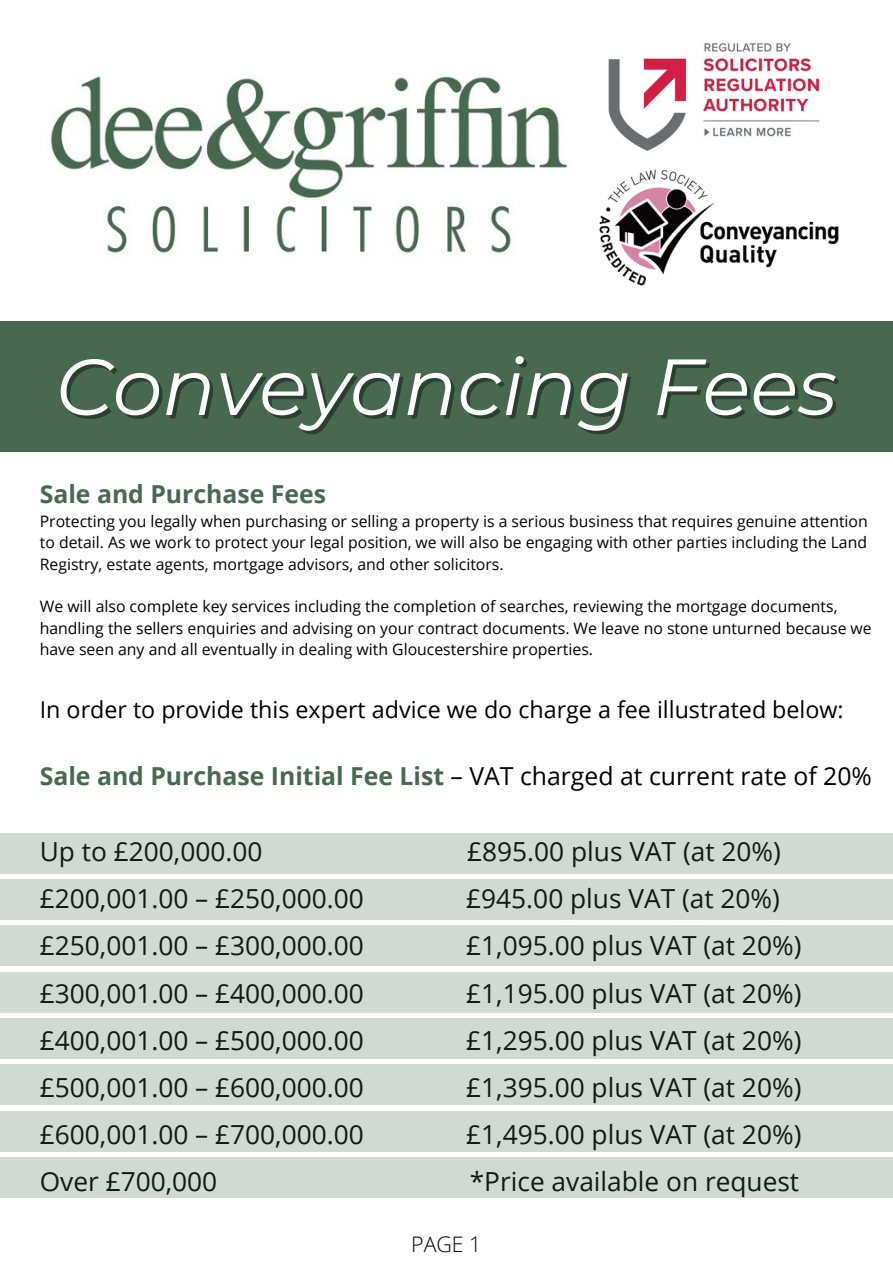
<style>
.page{position:relative;width:893px;height:1264px;background:#fff}
.page>*{position:absolute;margin:0;border:0;box-sizing:border-box;transform-origin:0 0}
.t1{font:italic 79.2px "Montserrat";color:#fff}
.t2{font:26.25px "Open Sans";color:#000}
.t3{font:700 24.75px "Open Sans";color:#496852}
.t4{font:23.25px "Open Sans";color:#000}
.t5{font:300 21.3px "Open Sans";color:#000}
.t6{font:15.75px/21.3px "Open Sans";color:#000;text-align:justify}
.s1{font-weight:400;color:#000}
</style>
<div class="page">
<img style="left:50px;top:75px;width:518px;height:178px">
<img style="left:608px;top:43px;width:212px;height:108px">
<img style="left:599px;top:169px;width:240px;height:117px">
<div style="left:0;top:321px;width:892px;height:131px;background:#496852"></div>
<div style="left:0;top:833px;width:892px;height:41px;background:#d2d9d4"></div>
<div style="left:0;top:879px;width:892px;height:40px;background:#d2d9d4"></div>
<div style="left:0;top:925px;width:892px;height:41px;background:#d2d9d4"></div>
<div style="left:0;top:971px;width:892px;height:41px;background:#d2d9d4"></div>
<div style="left:0;top:1018px;width:892px;height:40px;background:#d2d9d4"></div>
<div style="left:0;top:1064px;width:892px;height:41px;background:#d2d9d4"></div>
<div style="left:0;top:1110px;width:892px;height:41px;background:#d2d9d4"></div>
<div style="left:0;top:1157px;width:892px;height:41px;background:#d2d9d4"></div>
<p class="t1" style="left:56px;top:338px;width:782px">Conveyancing Fees</p>
<p class="t3" style="left:40px;top:477px;width:288px">Sale and Purchase Fees</p>
<p class="t6" style="left:40px;top:510px;width:829px">Protecting you legally when purchasing or selling a property is a serious business that requires genuine attention to detail. As we work to protect your legal position, we will also be engaging with other parties including the Land Registry, estate agents, mortgage advisors, and other solicitors.</p>
<p class="t6" style="left:40px;top:595px;width:833px;text-align:left">We will also complete key services including the completion of searches, reviewing the mortgage documents, handling the sellers enquiries and advising on your contract documents. We leave no stone unturned because we have seen any and all eventually in dealing with Gloucestershire properties.</p>
<p class="t4" style="left:40px;top:693px;width:805px">In order to provide this expert advice we do charge a fee illustrated below:</p>
<p class="t3" style="left:40px;top:759px;width:833px">Sale and Purchase Initial Fee List <span class="s1">– VAT charged at current rate of 20%</span></p>
<p class="t2" style="left:40px;top:832px;width:224px">Up to £200,000.00</p>
<p class="t2" style="left:467px;top:832px;width:315px">£895.00 plus VAT (at 20%)</p>
<p class="t2" style="left:40px;top:880px;width:325px">£200,001.00 – £250,000.00</p>
<p class="t2" style="left:466px;top:880px;width:315px">£945.00 plus VAT (at 20%)</p>
<p class="t2" style="left:40px;top:927px;width:325px">£250,001.00 – £300,000.00</p>
<p class="t2" style="left:466px;top:927px;width:336px">£1,095.00 plus VAT (at 20%)</p>
<p class="t2" style="left:40px;top:974px;width:325px">£300,001.00 – £400,000.00</p>
<p class="t2" style="left:466px;top:974px;width:336px">£1,195.00 plus VAT (at 20%)</p>
<p class="t2" style="left:40px;top:1021px;width:325px">£400,001.00 – £500,000.00</p>
<p class="t2" style="left:466px;top:1021px;width:336px">£1,295.00 plus VAT (at 20%)</p>
<p class="t2" style="left:40px;top:1068px;width:325px">£500,001.00 – £600,000.00</p>
<p class="t2" style="left:466px;top:1068px;width:336px">£1,395.00 plus VAT (at 20%)</p>
<p class="t2" style="left:40px;top:1116px;width:325px">£600,001.00 – £700,000.00</p>
<p class="t2" style="left:466px;top:1116px;width:336px">£1,495.00 plus VAT (at 20%)</p>
<p class="t2" style="left:40px;top:1163px;width:179px">Over £700,000</p>
<p class="t2" style="left:470px;top:1163px;width:331px">*Price available on request</p>
<p class="t5" style="left:411px;top:1229px;width:72px">PAGE 1</p>
</div>
